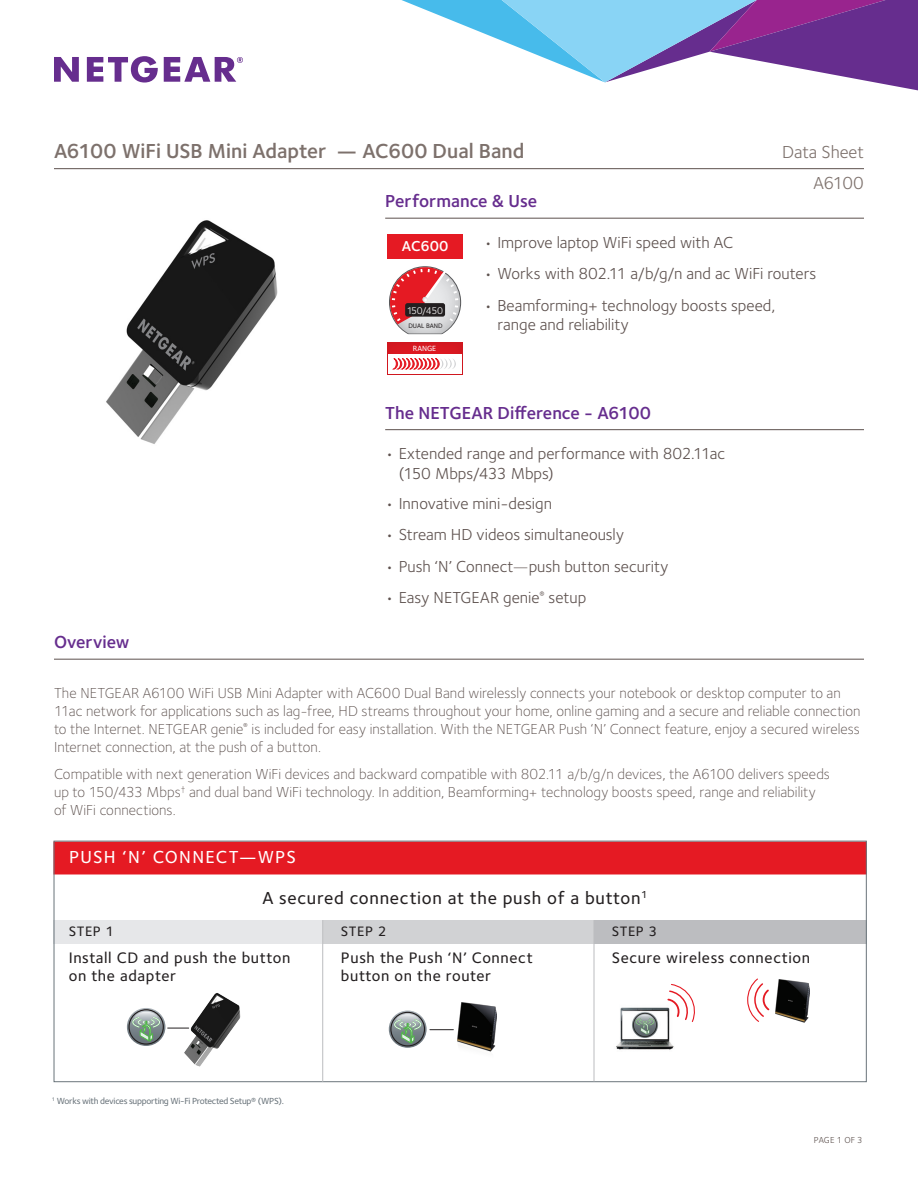
<style>
.page{position:relative;width:918px;height:1188px;background:#fff}
.page>*{position:absolute;margin:0;border:0;box-sizing:border-box;transform-origin:0 0}
.Product_Headline{font:600 21px "Foundry Sterling";color:#7d716c}
.Sub_Heads_Lt__Purple{font:600 18px "Foundry Sterling";color:#662d8e}
.t1{font:500 18px "Foundry Sterling";letter-spacing:.04em;color:#231f20}
.t2{font:500 18px "Foundry Sterling";letter-spacing:.065em;color:#fff}
.Product_Headline-2{font:18px "Foundry Sterling";letter-spacing:-.01em;color:#7d716c}
.no_bullet{font:18px "Foundry Sterling";letter-spacing:-.045em;color:#7d716c}
.t3{font:16.5px/19.5px "Foundry Sterling";color:#5d514e}
.t4{font:500 15.75px/18px "Foundry Sterling";letter-spacing:.04em;color:#231f20}
.Body_Copy{font:300 15px/18px "Foundry Sterling";letter-spacing:.005em;color:#5d514e}
.t5{font:600 14.85px "Foundry Sterling";color:#fff}
.t6{font:500 14.1px "Foundry Sterling";letter-spacing:.04em;color:#231f20}
.t7{font:10.05px "Foundry Sterling";letter-spacing:-.035em;color:#fff}
.t8{font:500 9.15px "Foundry Sterling";letter-spacing:-.03em;color:#6a747b}
.page__s{font:9px "Foundry Sterling";letter-spacing:.02em;color:#5d514e}
.t9{font:500 7.8px "Foundry Sterling";color:#fff}
.t10{font:500 6.75px "Foundry Sterling";color:#231f20}
.s1{font-weight:300}
</style>
<div class="page">
<svg style="left:401px;top:0;width:517px;height:91px"></svg>
<svg style="left:164px;top:57px;width:79px;height:25px"></svg>
<svg style="left:54px;top:57px;width:25px;height:25px"></svg>
<svg style="left:87px;top:56px;width:71px;height:27px"></svg>
<hr style="left:385px;top:218px;width:479px;height:1px;background:#5d514e">
<hr style="left:385px;top:429px;width:479px;height:1px;background:#5d514e">
<hr style="left:54px;top:168px;width:810px;height:1px;background:#5d514e">
<hr style="left:54px;top:659px;width:810px;height:1px;background:#5d514e">
<svg style="left:389px;top:266px;width:73px;height:69px"></svg>
<div style="left:387px;top:234px;width:76px;height:25px;background:#e51a23"></div>
<svg style="left:387px;top:342px;width:76px;height:33px"></svg>
<div style="left:388px;top:354px;width:73px;height:19px;background:#fff"></div>
<svg style="left:393px;top:358px;width:63px;height:11px"></svg>
<img style="left:106px;top:220px;width:172px;height:224px">
<div style="left:53px;top:842px;width:814px;height:33px;background:#e51a23"></div>
<div style="left:53px;top:920px;width:271px;height:23px;background:#e6e7e9"></div>
<div style="left:323px;top:920px;width:273px;height:23px;background:#d1d2d4"></div>
<div style="left:594px;top:920px;width:273px;height:23px;background:#bcbdc0"></div>
<div style="left:54px;top:841px;width:813px;height:241px;border:1px solid #6a747b"></div>
<hr style="left:322px;top:920px;width:1px;height:162px;background:#bcbdc0">
<hr style="left:594px;top:920px;width:1px;height:161px;background:#bcbdc0">
<svg style="left:127px;top:1008px;width:38px;height:38px"></svg>
<svg style="left:128px;top:1009px;width:36px;height:36px"></svg>
<svg style="left:130px;top:1010px;width:33px;height:33px"></svg>
<svg style="left:132px;top:1012px;width:29px;height:30px"></svg>
<svg style="left:389px;top:1011px;width:38px;height:37px"></svg>
<svg style="left:390px;top:1012px;width:35px;height:34px"></svg>
<svg style="left:391px;top:1013px;width:33px;height:32px"></svg>
<svg style="left:393px;top:1014px;width:29px;height:30px"></svg>
<svg style="left:430px;top:1029px;width:23px;height:1px"></svg>
<img style="left:458px;top:1003px;width:39px;height:49px">
<img style="left:616px;top:1007px;width:58px;height:43px">
<svg style="left:666px;top:984px;width:29px;height:39px"></svg>
<svg style="left:747px;top:978px;width:23px;height:44px"></svg>
<img style="left:775px;top:979px;width:34px;height:44px">
<img style="left:172px;top:993px;width:69px;height:74px">
<p class="Product_Headline" style="left:54px;top:138px;width:472px">A6100 WiFi USB Mini Adapter — AC600 Dual Band</p>
<p class="Product_Headline-2" style="left:782px;top:141px;width:83px">Data Sheet</p>
<p class="no_bullet" style="left:813px;top:173px;width:52px">A6100</p>
<p class="Sub_Heads_Lt__Purple" style="left:385px;top:190px;width:154px">Performance &amp; Use</p>
<p class="t5" style="left:402px;top:238px;width:48px">AC600</p>
<p class="t7" style="left:407px;top:305px;width:38px">150/450</p>
<p class="t10" style="left:408px;top:322px;width:36px">DUAL BAND</p>
<p class="t9" style="left:413px;top:344px;width:25px">RANGE</p>
<p class="t3" style="left:484px;top:232px;width:251px">• Improve laptop WiFi speed with AC</p>
<p class="t3" style="left:484px;top:264px;width:334px">• Works with 802.11 a/b/g/n and ac WiFi routers</p>
<p class="t3" style="left:497px;top:295px;width:279px;text-indent:-14px">• Beamforming+ technology boosts speed, range and reliability</p>
<p class="Sub_Heads_Lt__Purple" style="left:385px;top:402px;width:267px">The NETGEAR Difference - A6100</p>
<p class="t3" style="left:399px;top:444px;width:328px;text-indent:-14px">• Extended range and performance with 802.11ac (150 Mbps/433 Mbps)</p>
<p class="t3" style="left:385px;top:493px;width:168px">• Innovative mini-design</p>
<p class="t3" style="left:385px;top:525px;width:240px">• Stream HD videos simultaneously</p>
<p class="t3" style="left:385px;top:556px;width:285px">• Push ‘N’ Connect<span class="s1">—</span>push button security</p>
<p class="t3" style="left:385px;top:588px;width:203px">• Easy NETGEAR genie<sup>®</sup> setup</p>
<p class="Sub_Heads_Lt__Purple" style="left:54px;top:631px;width:77px">Overview</p>
<p class="Body_Copy" style="left:54px;top:683px;width:808px">The NETGEAR A6100 WiFi USB Mini Adapter with AC600 Dual Band wirelessly connects your notebook or desktop computer to an 11ac network for applications such as lag-free, HD streams throughout your home, online gaming and a secure and reliable connection to the Internet. NETGEAR genie<sup>®</sup> is included for easy installation. With the NETGEAR Push ‘N’ Connect feature, enjoy a secured wireless Internet connection, at the push of a button.</p>
<p class="Body_Copy" style="left:54px;top:764px;width:778px">Compatible with next generation WiFi devices and backward compatible with 802.11 a/b/g/n devices, the A6100 delivers speeds up to 150/433 Mbps<sup>†</sup> and dual band WiFi technology. In addition, Beamforming+ technology boosts speed, range and reliability of WiFi connections.</p>
<p class="t2" style="left:69px;top:846px;width:228px">PUSH ‘N’ CONNECT—WPS</p>
<p class="t1" style="left:262px;top:887px;width:387px">A secured connection at the push of a button<sup>1</sup></p>
<p class="t6" style="left:69px;top:923px;width:47px">STEP 1</p>
<p class="t4" style="left:69px;top:949px;width:223px">Install CD and push the button on the adapter</p>
<p class="t8" style="left:52px;top:1095px;width:234px"><sup>1</sup> Works with devices supporting Wi-Fi Protected Setup® (WPS).</p>
<p class="t6" style="left:341px;top:923px;width:47px">STEP 2</p>
<p class="t4" style="left:341px;top:949px;width:193px">Push the Push ‘N’ Connect button on the router</p>
<p class="t6" style="left:612px;top:923px;width:47px">STEP 3</p>
<p class="t4" style="left:612px;top:949px;width:200px">Secure wireless connection</p>
<p class="page__s" style="left:814px;top:1135px;width:50px">PAGE 1 OF 3</p>
</div>
